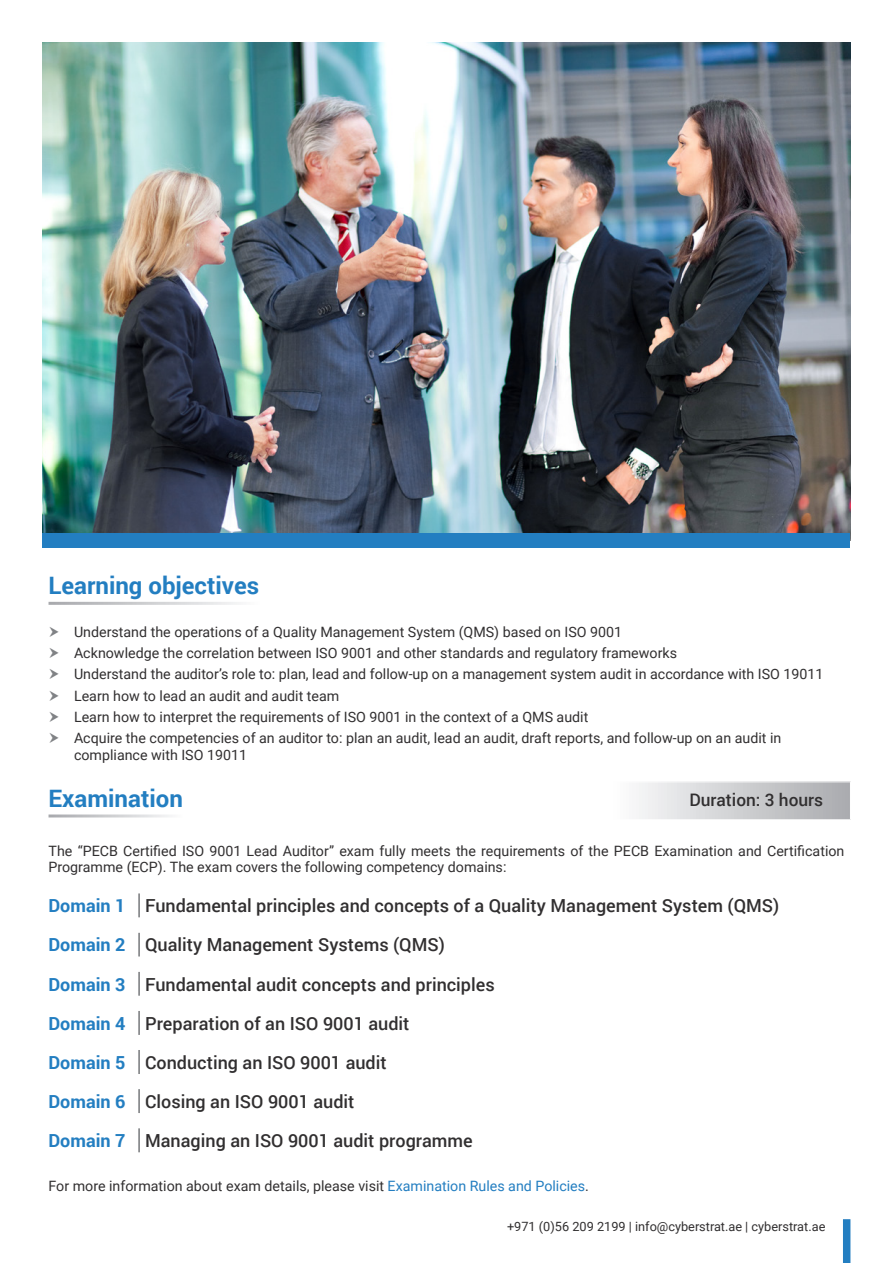
<style>
.page{position:relative;width:893px;height:1263px;background:#fff}
.page>*{position:absolute;margin:0;border:0;box-sizing:border-box;transform-origin:0 0}
.t1{font:700 24px "Roboto";color:#237ec1}
.t2{font:500 18px "Roboto";color:#312f30}
.t3{font:700 18px "Roboto";color:#237ec1}
.t4{font:500 17.25px "Roboto";color:#312f30}
.Bullet_Points{font:14.25px/17.1px "Roboto";color:#312f30}
.Bullet_Points-2{font:12.75px "Roboto";color:#312f30}
.s1{color:#237ec1}
</style>
<div class="page">
<img style="left:43px;top:43px;width:807px;height:490px">
<div style="left:43px;top:533px;width:807px;height:15px;background:#237ec1"></div>
<svg style="left:639px;top:783px;width:211px;height:36px;background:#cdced1"></svg>
<hr style="left:138px;top:893px;width:2px;height:24px;background:#76787b">
<hr style="left:138px;top:932px;width:2px;height:25px;background:#76787b">
<hr style="left:138px;top:972px;width:2px;height:24px;background:#76787b">
<hr style="left:138px;top:1011px;width:2px;height:24px;background:#76787b">
<hr style="left:138px;top:1050px;width:2px;height:24px;background:#76787b">
<hr style="left:138px;top:1089px;width:2px;height:24px;background:#76787b">
<hr style="left:138px;top:1128px;width:2px;height:24px;background:#76787b">
<div style="left:843px;top:1219px;width:7px;height:44px;background:#237ec1"></div>
<p class="t1" style="left:49px;top:569px;width:212px">Learning objectives</p>
<p class="Bullet_Points" style="left:74px;top:622px;width:550px">Understand the operations of a Quality Management System (QMS) based on ISO 9001</p>
<p class="Bullet_Points" style="left:74px;top:644px;width:604px">Acknowledge the correlation between ISO 9001 and other standards and regulatory frameworks</p>
<p class="Bullet_Points" style="left:74px;top:665px;width:751px">Understand the auditor’s role to: plan, lead and follow-up on a management system audit in accordance with ISO 19011</p>
<p class="Bullet_Points" style="left:74px;top:686px;width:267px">Learn how to lead an audit and audit team</p>
<p class="Bullet_Points" style="left:74px;top:708px;width:516px">Learn how to interpret the requirements of ISO 9001 in the context of a QMS audit</p>
<p class="Bullet_Points" style="left:74px;top:729px;width:709px">Acquire the competencies of an auditor to: plan an audit, lead an audit, draft reports, and follow-up on an audit in compliance with ISO 19011</p>
<p class="t1" style="left:49px;top:781px;width:136px">Examination</p>
<p class="t4" style="left:689px;top:788px;width:135px">Duration: 3 hours</p>
<p class="Bullet_Points" style="left:49px;top:842px;width:797px;line-height:16.5px">The “PECB Certified ISO 9001 Lead Auditor” exam fully meets the requirements of the PECB Examination and Certification<br>Programme (ECP). The exam covers the following competency domains:</p>
<p class="t3" style="left:49px;top:893px;width:78px">Domain 1</p>
<p class="t2" style="left:145px;top:893px;width:636px">Fundamental principles and concepts of a Quality Management System (QMS)</p>
<p class="t3" style="left:49px;top:932px;width:78px">Domain 2</p>
<p class="t2" style="left:145px;top:932px;width:301px">Quality Management Systems (QMS)</p>
<p class="t3" style="left:49px;top:971px;width:78px">Domain 3</p>
<p class="t2" style="left:145px;top:971px;width:351px">Fundamental audit concepts and principles</p>
<p class="t3" style="left:49px;top:1010px;width:78px">Domain 4</p>
<p class="t2" style="left:145px;top:1011px;width:266px">Preparation of an ISO 9001 audit</p>
<p class="t3" style="left:49px;top:1050px;width:78px">Domain 5</p>
<p class="t2" style="left:145px;top:1050px;width:243px">Conducting an ISO 9001 audit</p>
<p class="t3" style="left:49px;top:1089px;width:78px">Domain 6</p>
<p class="t2" style="left:145px;top:1089px;width:211px">Closing an ISO 9001 audit</p>
<p class="t3" style="left:49px;top:1128px;width:78px">Domain 7</p>
<p class="t2" style="left:145px;top:1128px;width:329px">Managing an ISO 9001 audit programme</p>
<p class="Bullet_Points" style="left:49px;top:1176px;width:542px">For more information about exam details, please visit <span class="s1">Examination Rules and Policies</span>.</p>
<p class="Bullet_Points-2" style="left:507px;top:1218px;width:320px">+971 (0)56 209 2199 | info@cyberstrat.ae | cyberstrat.ae</p>
</div>
